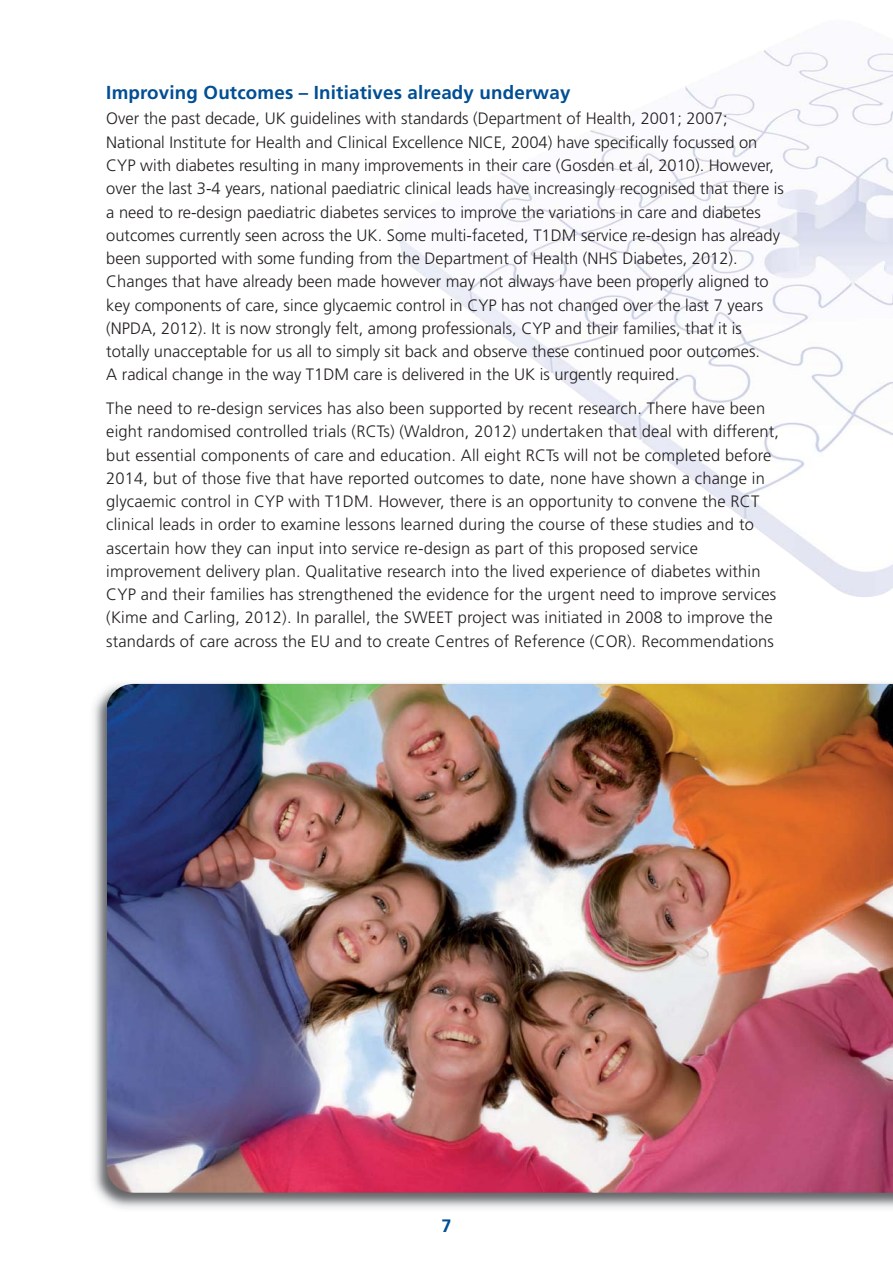
<style>
.page{position:relative;width:893px;height:1263px;background:#fff}
.page>*{position:absolute;margin:0;border:0;box-sizing:border-box;transform-origin:0 0}
.t1{font:700 18.75px "Frutiger";letter-spacing:.01em;color:#004e94}
.t2{font:700 18px "Frutiger";color:#004e94}
.t3{font:300 16.5px/23.2px "Frutiger";color:#231f20}
</style>
<div class="page">
<img style="left:398px;top:50px;width:495px;height:547px">
<img style="left:93px;top:683px;width:800px;height:525px">
<img style="left:108px;top:684px;width:785px;height:509px">
<p class="t1" style="left:106px;top:85px;width:466px">Improving Outcomes – Initiatives already underway</p>
<p class="t3" style="left:106px;top:108px;width:679px">Over the past decade, UK guidelines with standards (Department of Health, 2001; 2007; National Institute for Health and Clinical Excellence NICE, 2004) have specifically focussed on CYP with diabetes resulting in many improvements in their care (Gosden et al, 2010). However, over the last 3-4 years, national paediatric clinical leads have increasingly recognised that there is a need to re-design paediatric diabetes services to improve the variations in care and diabetes outcomes currently seen across the UK. Some multi-faceted, T1DM service re-design has already been supported with some funding from the Department of Health (NHS Diabetes, 2012).<br>Changes that have already been made however may not always have been properly aligned to key components of care, since glycaemic control in CYP has not changed over the last 7 years (NPDA, 2012). It is now strongly felt, among professionals, CYP and their families, that it is totally unacceptable for us all to simply sit back and observe these continued poor outcomes.<br>A radical change in the way T1DM care is delivered in the UK is urgently required.</p>
<p class="t3" style="left:106px;top:398px;width:674px">The need to re-design services has also been supported by recent research. There have been eight randomised controlled trials (RCTs) (Waldron, 2012) undertaken that deal with different, but essential components of care and education. All eight RCTs will not be completed before 2014, but of those five that have reported outcomes to date, none have shown a change in glycaemic control in CYP with T1DM. However, there is an opportunity to convene the RCT clinical leads in order to examine lessons learned during the course of these studies and to ascertain how they can input into service re-design as part of this proposed service improvement delivery plan. Qualitative research into the lived experience of diabetes within CYP and their families has strengthened the evidence for the urgent need to improve services (Kime and Carling, 2012). In parallel, the SWEET project was initiated in 2008 to improve the standards of care across the EU and to create Centres of Reference (COR). Recommendations</p>
<p class="t2" style="left:441px;top:1218px;width:12px">7</p>
</div>
